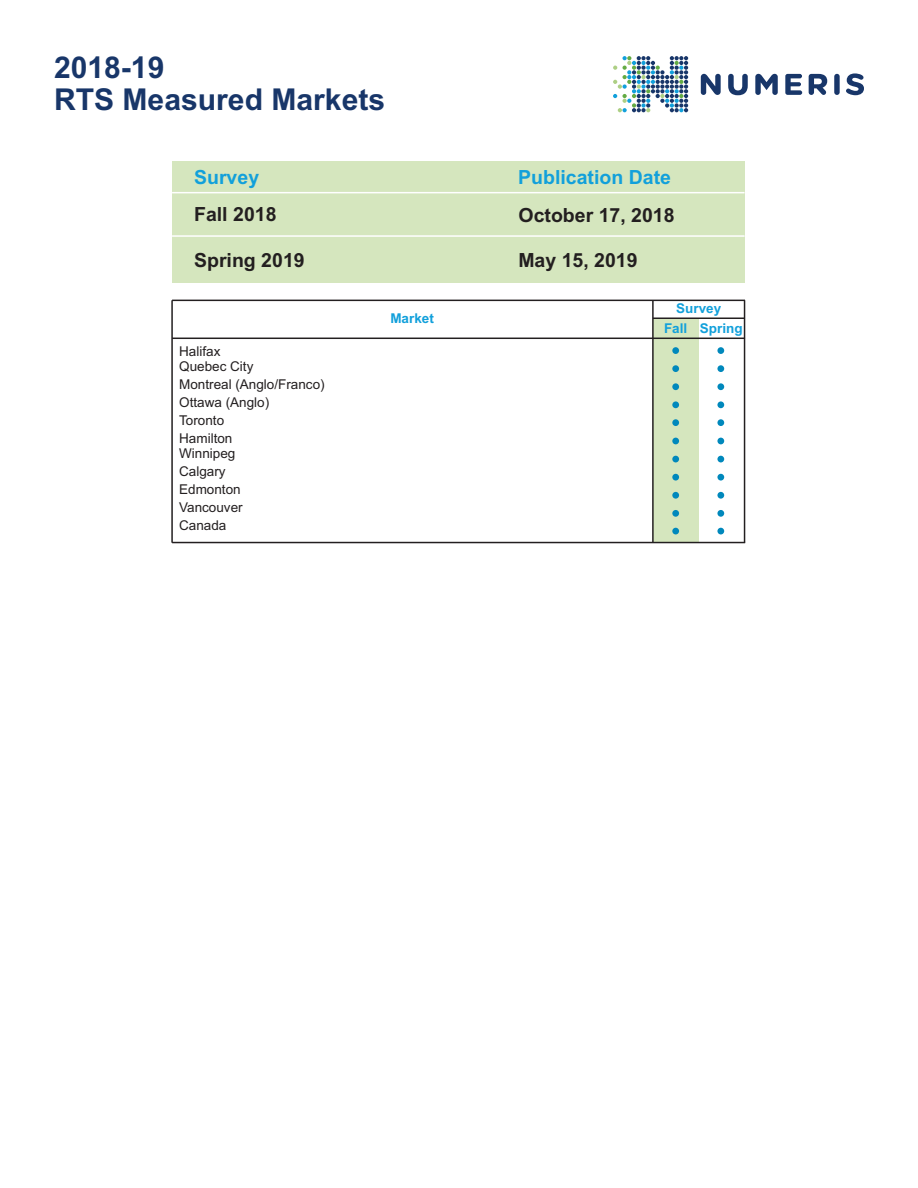
<style>
.page{position:relative;width:918px;height:1188px;background:#fff}
.page>*{position:absolute;margin:0;border:0;box-sizing:border-box;transform-origin:0 0}
.t1{font:700 30.15px/32px "Arial";color:#183669}
.t2{font:700 19.5px "Arial";color:#231f20}
.t3{font:700 19.5px "Arial";color:#12a0db}
.t4{font:13.5px/18.1px "Arial";color:#231f20}
.t5{font:700 13.5px/19.4px "Arial";color:#12a0db}
</style>
<div class="page">
<div style="left:653px;top:318px;width:46px;height:224px;background:#d5e6be"></div>
<hr style="left:652px;top:300px;width:2px;height:242px;background:#231f20">
<hr style="left:744px;top:300px;width:1px;height:243px;background:#231f20">
<hr style="left:653px;top:318px;width:92px;height:1px;background:#231f20">
<div style="left:672px;top:347px;width:7px;height:7px;background:#0088bc;border-radius:50%"></div>
<div style="left:672px;top:365px;width:7px;height:7px;background:#0088bc;border-radius:50%"></div>
<div style="left:672px;top:383px;width:7px;height:7px;background:#0088bc;border-radius:50%"></div>
<div style="left:672px;top:401px;width:7px;height:7px;background:#0088bc;border-radius:50%"></div>
<div style="left:672px;top:438px;width:7px;height:6px;background:#0088bc;border-radius:50%"></div>
<div style="left:672px;top:456px;width:7px;height:6px;background:#0088bc;border-radius:50%"></div>
<div style="left:672px;top:474px;width:7px;height:7px;background:#0088bc;border-radius:50%"></div>
<div style="left:672px;top:492px;width:7px;height:7px;background:#0088bc;border-radius:50%"></div>
<div style="left:672px;top:510px;width:7px;height:7px;background:#0088bc;border-radius:50%"></div>
<div style="left:717px;top:347px;width:7px;height:7px;background:#0088bc;border-radius:50%"></div>
<div style="left:717px;top:365px;width:7px;height:7px;background:#0088bc;border-radius:50%"></div>
<div style="left:717px;top:383px;width:7px;height:7px;background:#0088bc;border-radius:50%"></div>
<div style="left:717px;top:401px;width:7px;height:7px;background:#0088bc;border-radius:50%"></div>
<div style="left:717px;top:438px;width:7px;height:6px;background:#0088bc;border-radius:50%"></div>
<div style="left:717px;top:456px;width:7px;height:6px;background:#0088bc;border-radius:50%"></div>
<div style="left:717px;top:474px;width:7px;height:7px;background:#0088bc;border-radius:50%"></div>
<div style="left:717px;top:492px;width:7px;height:7px;background:#0088bc;border-radius:50%"></div>
<div style="left:717px;top:510px;width:7px;height:7px;background:#0088bc;border-radius:50%"></div>
<hr style="left:171px;top:300px;width:2px;height:243px;background:#231f20">
<hr style="left:172px;top:542px;width:573px;height:1px;background:#231f20">
<hr style="left:172px;top:300px;width:573px;height:1px;background:#231f20">
<hr style="left:172px;top:338px;width:573px;height:1px;background:#231f20">
<div style="left:172px;top:161px;width:573px;height:121px;background:#d5e6be"></div>
<hr style="left:172px;top:235px;width:573px;height:2px;background:#fff">
<hr style="left:172px;top:192px;width:573px;height:1px;background:#fff">
<svg style="left:613px;top:56px;width:75px;height:56px"></svg>
<svg style="left:728px;top:74px;width:20px;height:21px"></svg>
<svg style="left:809px;top:74px;width:18px;height:21px"></svg>
<div style="left:834px;top:74px;width:6px;height:21px;background:#183669;border-radius:3px"></div>
<svg style="left:846px;top:73px;width:18px;height:22px"></svg>
<svg style="left:701px;top:74px;width:20px;height:21px"></svg>
<svg style="left:755px;top:74px;width:23px;height:21px"></svg>
<svg style="left:785px;top:74px;width:17px;height:21px"></svg>
<div style="left:672px;top:419px;width:7px;height:7px;background:#0088bc;border-radius:50%"></div>
<div style="left:717px;top:419px;width:7px;height:7px;background:#0088bc;border-radius:50%"></div>
<div style="left:672px;top:528px;width:7px;height:6px;background:#0088bc;border-radius:50%"></div>
<div style="left:717px;top:528px;width:7px;height:6px;background:#0088bc;border-radius:50%"></div>
<h1 class="t1" style="left:54px;top:54px;width:333px">2018-19<br>RTS Measured Markets</h1>
<h2 class="t3" style="left:194px;top:170px;width:67px">Survey</h2>
<h2 class="t2" style="left:194px;top:207px;width:84px">Fall 2018</h2>
<h2 class="t2" style="left:194px;top:253px;width:112px">Spring 2019</h2>
<p class="t4" style="left:179px;top:344px;width:76px;line-height:15.1px">Halifax<br>Quebec City</p>
<p class="t4" style="left:179px;top:376px;width:147px">Montreal (Anglo/Franco)<br>Ottawa (Anglo)<br>Toronto<br>Hamilton</p>
<p class="t4" style="left:179px;top:446px;width:65px">Winnipeg<br>Calgary<br>Edmonton<br>Vancouver<br>Canada</p>
<p class="t5" style="left:390px;top:310px;width:45px">Market</p>
<h2 class="t3" style="left:518px;top:170px;width:154px">Publication Date</h2>
<h2 class="t2" style="left:519px;top:207px;width:158px">October 17, 2018</h2>
<h2 class="t2" style="left:518px;top:253px;width:121px">May 15, 2019</h2>
<p class="t5" style="left:700px;top:300px;width:44px;text-indent:-24px">Survey<br>Spring</p>
<p class="t5" style="left:664px;top:320px;width:25px">Fall</p>
</div>
